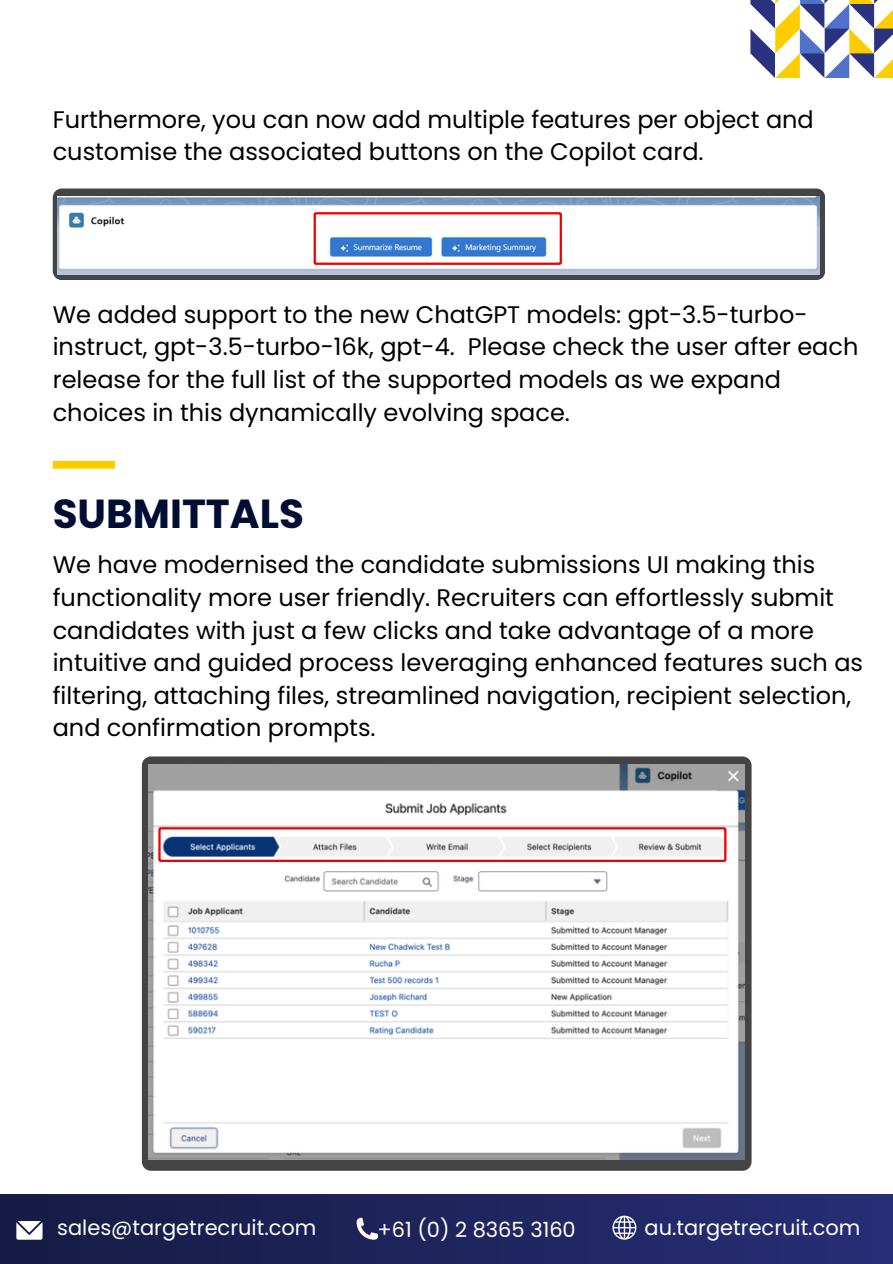
<style>
.page{position:relative;width:893px;height:1264px;background:#fff}
.page>*{position:absolute;margin:0;border:0;box-sizing:border-box;transform-origin:0 0}
.t1{font:700 40.5px "Poppins";color:#000e34}
.t2{font:24px/32.7px "Poppins";color:#000}
.t3{font:21px "Poppins";color:#fff}
</style>
<div class="page">
<svg style="left:750px;top:0;width:142px;height:78px"></svg>
<svg style="left:53px;top:188px;width:772px;height:92px;background:#545557"></svg>
<img style="left:58px;top:196px;width:761px;height:78px">
<div style="left:53px;top:461px;width:62px;height:7px;background:#fc0"></div>
<svg style="left:142px;top:756px;width:609px;height:414px;background:#4f4f4f"></svg>
<img style="left:148px;top:765px;width:596px;height:394px">
<svg style="left:313px;top:212px;width:249px;height:53px"></svg>
<svg style="left:158px;top:827px;width:568px;height:35px"></svg>
<div style="left:0;top:1193px;width:892px;height:70px;background:linear-gradient(to right,#181c45,#272e75)"></div>
<svg style="left:356px;top:1217px;width:22px;height:22px"></svg>
<svg style="left:612px;top:1215px;width:24px;height:24px"></svg>
<svg style="left:16px;top:1220px;width:26px;height:19px"></svg>
<h2 class="t2" style="left:53px;top:103px;width:762px">Furthermore, you can now add multiple features per object and customise the associated buttons on the Copilot card.</h2>
<p class="t2" style="left:53px;top:298px;width:807px">We added support to the new ChatGPT models: gpt-3.5-turbo&shy;instruct, gpt-3.5-turbo-16k, gpt-4. Please check the user after each release for the full list of the supported models as we expand choices in this dynamically evolving space.</p>
<h2 class="t1" style="left:53px;top:485px;width:253px">SUBMITTALS</h2>
<h1 class="t2" style="left:53px;top:548px;width:811px">We have modernised the candidate submissions UI making this functionality more user friendly. Recruiters can effortlessly submit candidates with just a few clicks and take advantage of a more intuitive and guided process leveraging enhanced features such as filtering, attaching files, streamlined navigation, recipient selection, and confirmation prompts.</h1>
<p class="t3" style="left:57px;top:1213px;width:261px">sales@targetrecruit.com</p>
<p class="t3" style="left:377px;top:1214px;width:200px">+61 (0) 2 8365 3160</p>
<p class="t3" style="left:644px;top:1212px;width:217px">au.targetrecruit.com</p>
</div>
